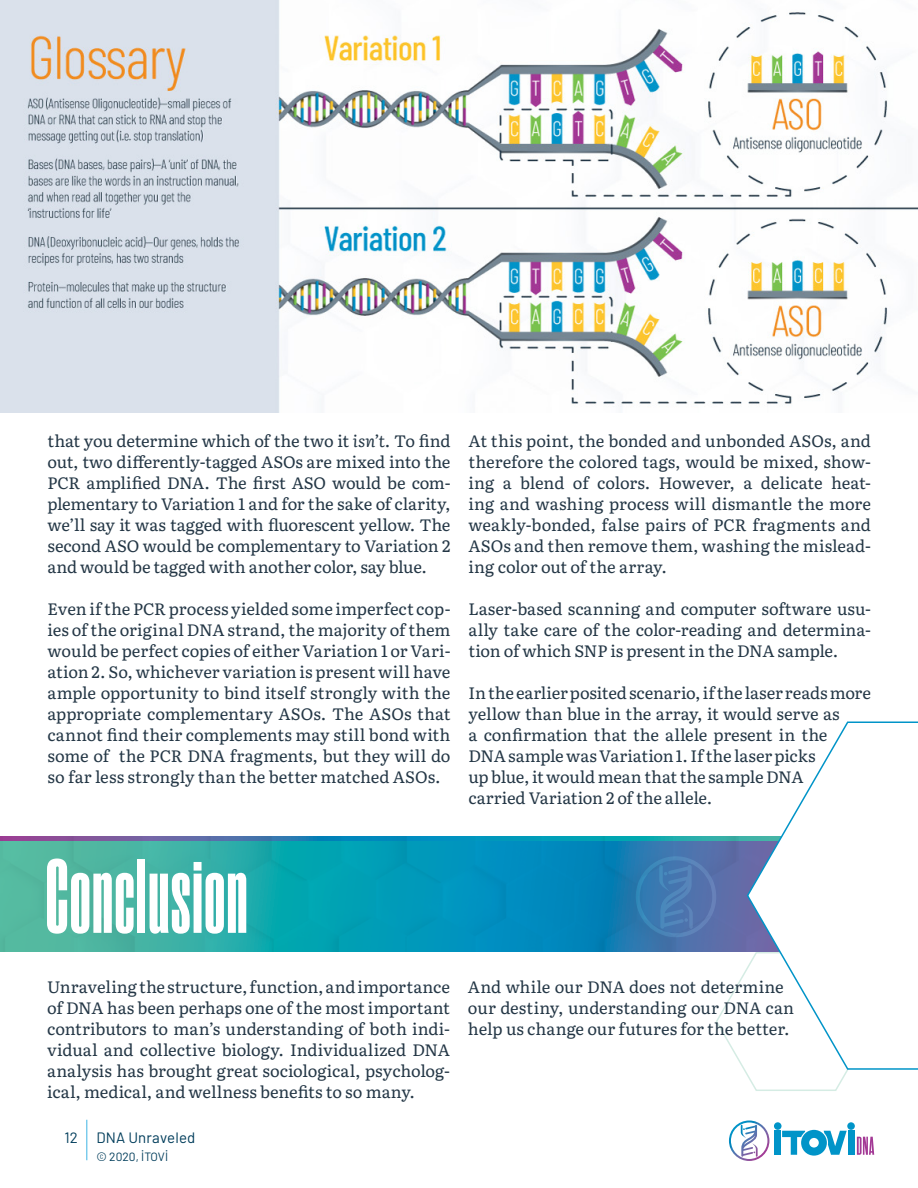
<style>
.page{position:relative;width:918px;height:1188px;background:#fff}
.page>*{position:absolute;margin:0;border:0;box-sizing:border-box;transform-origin:0 0}
.t1{font:800 105px "Rama Gothic C";letter-spacing:.015em;color:#fff}
.t2{font:16.5px/21px "Literata";letter-spacing:-.005em;color:#243746;text-align:justify}
.t3{font:15px "Barlow";letter-spacing:.01em;color:#013d5b}
.t4{font:12px "Barlow";color:#013d5b}
.s1{font-style:italic}
</style>
<div class="page">
<hr style="left:86px;top:1120px;width:1px;height:40px;background:#3eb4e4">
<div style="left:774px;top:1122px;width:8px;height:8px;background:#0094c8;border-radius:50%"></div>
<div style="left:847px;top:1122px;width:8px;height:8px;background:#0094c8;border-radius:50%"></div>
<div style="left:775px;top:1131px;width:6px;height:24px;background:#0094c8"></div>
<div style="left:848px;top:1131px;width:6px;height:24px;background:#0094c8"></div>
<svg style="left:782px;top:1130px;width:65px;height:26px"></svg>
<svg style="left:857px;top:1137px;width:17px;height:18px"></svg>
<svg style="left:729px;top:1120px;width:40px;height:41px"></svg>
<svg style="left:716px;top:969px;width:132px;height:122px"></svg>
<svg style="left:0;top:836px;width:746px;height:1px"></svg>
<img style="left:0;top:837px;width:746px;height:115px">
<svg style="left:636px;top:856px;width:80px;height:81px;background:#4779b1"></svg>
<svg style="left:746px;top:721px;width:172px;height:349px"></svg>
<img style="left:0;top:0;width:918px;height:413px">
<p class="t2" style="left:48px;top:429px;width:405px">that you determine which of the two it <span class="s1">isn’t</span>. To find out, two differently-tagged ASOs are mixed into the PCR amplified DNA. The first ASO would be com&shy;plementary to Variation 1 and for the sake of clarity, we’ll say it was tagged with fluorescent yellow. The second ASO would be complementary to Variation 2 and would be tagged with another color, say blue.</p>
<p class="t2" style="left:48px;top:597px;width:405px">Even if the PCR process yielded some imperfect cop&shy;ies of the original DNA strand, the majority of them would be perfect copies of either Variation 1 or Vari&shy;ation 2. So, whichever variation is present will have ample opportunity to bind itself strongly with the appropriate complementary ASOs. The ASOs that cannot find their complements may still bond with some of the PCR DNA fragments, but they will do so far less strongly than the better matched ASOs.</p>
<p class="t2" style="left:469px;top:429px;width:404px">At this point, the bonded and unbonded ASOs, and therefore the colored tags, would be mixed, show&shy;ing a blend of colors. However, a delicate heat&shy;ing and washing process will dismantle the more weakly-bonded, false pairs of PCR fragments and ASOs and then remove them, washing the mislead&shy;ing color out of the array.</p>
<p class="t2" style="left:469px;top:597px;width:404px">Laser-based scanning and computer software usu&shy;ally take care of the color-reading and determina&shy;tion of which SNP is present in the DNA sample.</p>
<p class="t2" style="left:469px;top:681px;width:404px;text-align:left">In the earlier posited scenario, if the laser reads more yellow than blue in the array, it would serve as<br>a confirmation that the allele present in the<br>DNA sample was Variation 1. If the laser picks<br>up blue, it would mean that the sample DNA<br>carried Variation 2 of the allele.</p>
<h1 class="t1" style="left:46px;top:848px;width:203px">Conclusion</h1>
<p class="t2" style="left:47px;top:975px;width:404px">Unraveling the structure, function, and importance of DNA has been perhaps one of the most important contributors to man’s understanding of both indi&shy;vidual and collective biology. Individualized DNA analysis has brought great sociological, psycholog&shy;ical, medical, and wellness benefits to so many.</p>
<p class="t2" style="left:468px;top:975px;width:328px;text-align:left">And while our DNA does not determine our destiny, understanding our DNA can help us change our futures for the better.</p>
<p class="t3" style="left:64px;top:1127px;width:15px">12</p>
<p class="t3" style="left:96px;top:1127px;width:100px">DNA Unraveled</p>
<p class="t4" style="left:96px;top:1148px;width:73px">© 2020, İTOVİ</p>
</div>
